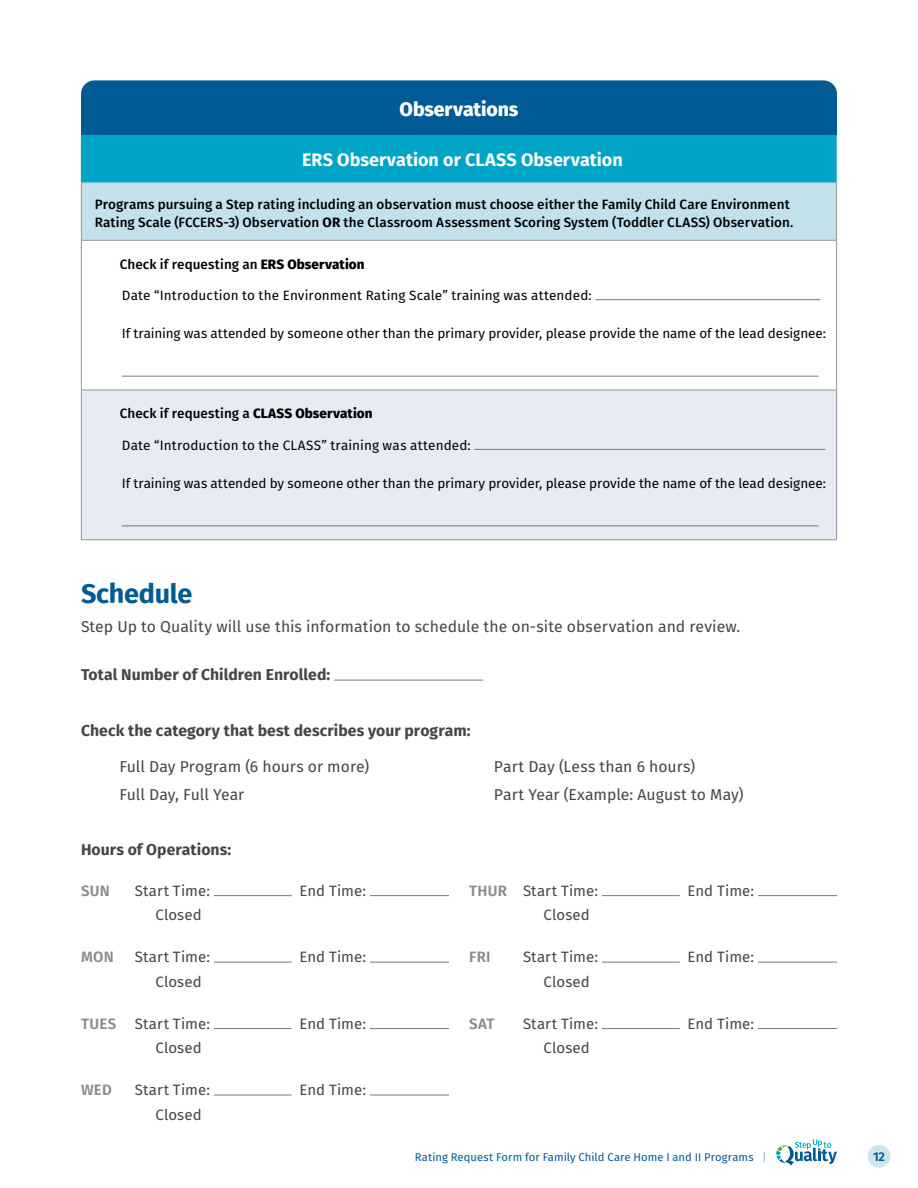
<style>
.page{position:relative;width:918px;height:1188px;background:#fff}
.page>*{position:absolute;margin:0;border:0;box-sizing:border-box;transform-origin:0 0}
.t1{font:700 27px "Fira Sans";letter-spacing:-.01em;color:#005b94}
.t2{font:800 19.5px "Fira Sans";letter-spacing:-.005em;color:#fff}
.t3{font:700 18px "Fira Sans";color:#fff}
.t4{font:15.75px/28.5px "Fira Sans";color:#464547}
.t5{font:700 15.75px "Fira Sans";letter-spacing:.005em;color:#464547}
.t6{font:15px "Fira Sans";letter-spacing:.005em;color:#464547}
.t7{font:600 15px "Fira Sans";letter-spacing:.015em;color:#8a8c8e}
.t8{font:13.5px "Fira Sans";color:#000}
.t9{font:500 13.5px/18px "Fira Sans";letter-spacing:.005em;color:#000}
.t10{font:600 12.75px "Fira Sans";color:#005b94}
.t11{font:11.25px "Fira Sans";letter-spacing:.005em;color:#005b94}
.s1{font-weight:700}
.s2{font-weight:800}
.s3{font-weight:600;color:#8a8c8e}
.s4{color:#92b0d1}
</style>
<div class="page">
<div style="left:868px;top:1145px;width:23px;height:23px;background:#cde6ee;border-radius:50%"></div>
<svg style="left:776px;top:1139px;width:61px;height:27px"></svg>
<div style="left:81px;top:80px;width:756px;height:55px;background:#005b94"></div>
<div style="left:81px;top:135px;width:756px;height:48px;background:#00a4c7"></div>
<div style="left:81px;top:183px;width:756px;height:57px;background:#c2e1eb"></div>
<div style="left:81px;top:390px;width:756px;height:150px;background:#e6ebf4"></div>
<hr style="left:81px;top:183px;width:1px;height:57px;background:#939598">
<hr style="left:836px;top:183px;width:1px;height:57px;background:#939598">
<hr style="left:81px;top:240px;width:756px;height:1px;background:#939598">
<hr style="left:836px;top:135px;width:1px;height:47px;background:#68bdd6">
<hr style="left:81px;top:182px;width:756px;height:1px;background:#68bdd6">
<hr style="left:81px;top:241px;width:1px;height:149px;background:#939598">
<hr style="left:81px;top:390px;width:756px;height:1px;background:#939598">
<hr style="left:81px;top:390px;width:1px;height:149px;background:#939598">
<hr style="left:81px;top:539px;width:756px;height:1px;background:#939598">
<hr style="left:836px;top:241px;width:1px;height:149px;background:#939598">
<hr style="left:836px;top:390px;width:1px;height:149px;background:#939598">
<hr style="left:595px;top:299px;width:225px;height:1px;background:#77787b">
<hr style="left:122px;top:376px;width:697px;height:1px;background:#77787b">
<hr style="left:474px;top:449px;width:351px;height:1px;background:#77787b">
<hr style="left:122px;top:526px;width:697px;height:1px;background:#77787b">
<hr style="left:334px;top:680px;width:149px;height:1px;background:#77787b">
<hr style="left:214px;top:895px;width:78px;height:1px;background:#77787b">
<hr style="left:370px;top:895px;width:79px;height:1px;background:#77787b">
<hr style="left:214px;top:962px;width:78px;height:1px;background:#77787b">
<hr style="left:370px;top:962px;width:79px;height:1px;background:#77787b">
<hr style="left:214px;top:1028px;width:78px;height:1px;background:#77787b">
<hr style="left:370px;top:1028px;width:79px;height:1px;background:#77787b">
<hr style="left:214px;top:1095px;width:78px;height:1px;background:#77787b">
<hr style="left:370px;top:1095px;width:79px;height:1px;background:#77787b">
<hr style="left:602px;top:895px;width:78px;height:1px;background:#77787b">
<hr style="left:758px;top:895px;width:79px;height:1px;background:#77787b">
<hr style="left:602px;top:962px;width:78px;height:1px;background:#77787b">
<hr style="left:758px;top:962px;width:79px;height:1px;background:#77787b">
<hr style="left:602px;top:1028px;width:78px;height:1px;background:#77787b">
<hr style="left:758px;top:1028px;width:79px;height:1px;background:#77787b">
<h2 class="t2" style="left:400px;top:92px;width:120px">Observations</h2>
<h3 class="t3" style="left:302px;top:145px;width:322px">ERS Observation or CLASS Observation</h3>
<p class="t9" style="left:95px;top:194px;width:700px">Programs pursuing a Step rating including an observation must choose either the Family Child Care Environment<br>Rating Scale (FCCERS-3) Observation <span class="s1">OR</span> the Classroom Assessment Scoring System (Toddler CLASS) Observation.</p>
<p class="t9" style="left:120px;top:254px;width:246px">Check if requesting an <span class="s2">ERS Observation</span></p>
<p class="t8" style="left:122px;top:285px;width:471px">Date “Introduction to the Environment Rating Scale” training was attended:</p>
<p class="t8" style="left:122px;top:323px;width:706px">If training was attended by someone other than the primary provider, please provide the name of the lead designee:</p>
<p class="t9" style="left:120px;top:404px;width:254px">Check if requesting a <span class="s2">CLASS Observation</span></p>
<p class="t8" style="left:122px;top:435px;width:350px">Date “Introduction to the CLASS” training was attended:</p>
<p class="t8" style="left:122px;top:473px;width:706px">If training was attended by someone other than the primary provider, please provide the name of the lead designee:</p>
<h1 class="t1" style="left:81px;top:571px;width:113px">Schedule</h1>
<p class="t4" style="left:81px;top:612px;width:661px">Step Up to Quality will use this information to schedule the on-site observation and review.</p>
<p class="t5" style="left:81px;top:662px;width:251px">Total Number of Children Enrolled:</p>
<p class="t5" style="left:81px;top:717px;width:391px">Check the category that best describes your program:</p>
<p class="t4" style="left:119px;top:751px;width:251px">Full Day Program (6 hours or more)<br>Full Day, Full Year</p>
<p class="t4" style="left:494px;top:751px;width:251px">Part Day (Less than 6 hours)<br>Part Year (Example: August to May)</p>
<p class="t5" style="left:81px;top:837px;width:152px">Hours of Operations:</p>
<p class="t7" style="left:81px;top:878px;width:30px">SUN</p>
<p class="t6" style="left:135px;top:879px;width:76px">Start Time:</p>
<p class="t6" style="left:299px;top:879px;width:68px">End Time:</p>
<p class="t6" style="left:155px;top:904px;width:48px">Closed</p>
<p class="t7" style="left:81px;top:945px;width:34px">MON</p>
<p class="t6" style="left:135px;top:946px;width:76px">Start Time:</p>
<p class="t6" style="left:299px;top:946px;width:68px">End Time:</p>
<p class="t6" style="left:155px;top:970px;width:48px">Closed</p>
<p class="t6" style="left:81px;top:1012px;width:130px"><span class="s3">TUES</span> Start Time:</p>
<p class="t6" style="left:299px;top:1012px;width:68px">End Time:</p>
<p class="t6" style="left:155px;top:1037px;width:48px">Closed</p>
<p class="t7" style="left:81px;top:1078px;width:32px">WED</p>
<p class="t6" style="left:135px;top:1079px;width:76px">Start Time:</p>
<p class="t6" style="left:299px;top:1079px;width:68px">End Time:</p>
<p class="t6" style="left:155px;top:1103px;width:48px">Closed</p>
<p class="t6" style="left:469px;top:879px;width:130px"><span class="s3">THUR</span> Start Time:</p>
<p class="t6" style="left:688px;top:879px;width:68px">End Time:</p>
<p class="t6" style="left:544px;top:904px;width:48px">Closed</p>
<p class="t7" style="left:469px;top:945px;width:23px">FRI</p>
<p class="t6" style="left:523px;top:946px;width:76px">Start Time:</p>
<p class="t6" style="left:688px;top:946px;width:68px">End Time:</p>
<p class="t6" style="left:544px;top:970px;width:48px">Closed</p>
<p class="t7" style="left:469px;top:1011px;width:27px">SAT</p>
<p class="t6" style="left:523px;top:1012px;width:76px">Start Time:</p>
<p class="t6" style="left:688px;top:1012px;width:68px">End Time:</p>
<p class="t6" style="left:544px;top:1037px;width:48px">Closed</p>
<p class="t11" style="left:415px;top:1149px;width:353px">Rating Request Form for Family Child Care Home I and II Programs <span class="s4">|</span></p>
<p class="t10" style="left:873px;top:1146px;width:14px">12</p>
</div>
